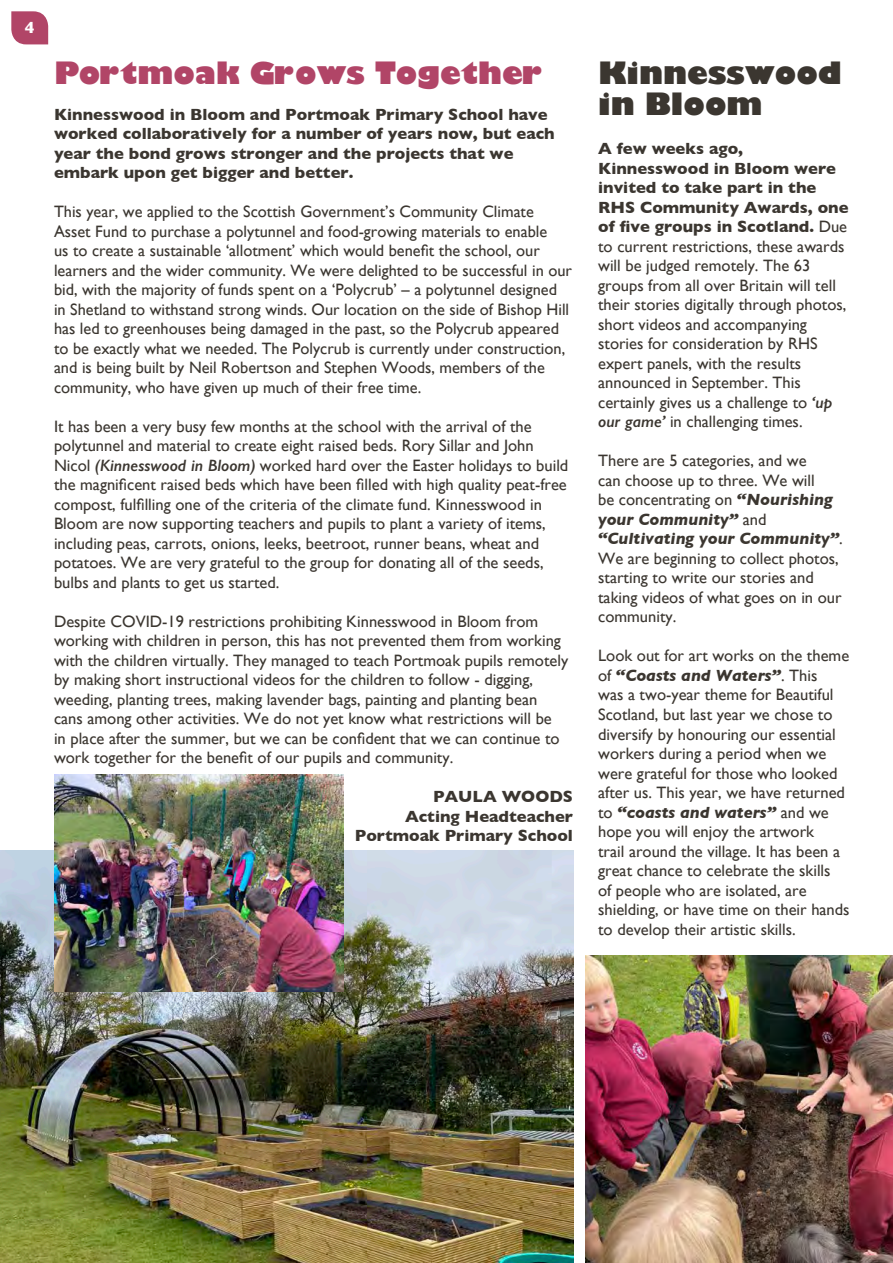
<style>
.page{position:relative;width:893px;height:1263px;background:#fff}
.page>*{position:absolute;margin:0;border:0;box-sizing:border-box;transform-origin:0 0}
.t1{font:800 30px "Gill Sans";color:#b14567}
.t2{font:800 30px/31.5px "Gill Sans";color:#3b3630}
.t3{font:16.5px/19.5px "Gill Sans";color:#3b3630}
.t4{font:700 16.5px/19.5px "Gill Sans";color:#3b3630}
.t5{font:700 16.5px "Gill Sans";color:#fff}
.s1{font-weight:600;font-style:italic}
.s2{font-weight:700}
.s3{font-weight:700;font-style:italic}
</style>
<div class="page">
<img style="left:0;top:850px;width:573px;height:413px">
<svg style="left:11px;top:11px;width:37px;height:33px"></svg>
<img style="left:586px;top:956px;width:307px;height:307px">
<img style="left:54px;top:775px;width:289px;height:216px">
<p class="t5" style="left:25px;top:14px;width:11px">4</p>
<h1 class="t1" style="left:54px;top:49px;width:491px">Portmoak Grows Together</h1>
<p class="t4" style="left:54px;top:104px;width:502px">Kinnesswood in Bloom and Portmoak Primary School have worked collaboratively for a number of years now, but each year the bond grows stronger and the projects that we embark upon get bigger and better.</p>
<p class="t3" style="left:54px;top:202px;width:519px">This year, we applied to the Scottish Government’s Community Climate Asset Fund to purchase a polytunnel and food-growing materials to enable<br>us to create a sustainable ‘allotment’ which would benefit the school, our learners and the wider community. We were delighted to be successful in our bid, with the majority of funds spent on a ‘Polycrub’ – a polytunnel designed in Shetland to withstand strong winds. Our location on the side of Bishop Hill has led to greenhouses being damaged in the past, so the Polycrub appeared to be exactly what we needed. The Polycrub is currently under construction, and is being built by Neil Robertson and Stephen Woods, members of the community, who have given up much of their free time.</p>
<p class="t3" style="left:54px;top:416px;width:516px">It has been a very busy few months at the school with the arrival of the polytunnel and material to create eight raised beds. Rory Sillar and John Nicol <span class="s1">(Kinnesswood in Bloom)</span> worked hard over the Easter holidays to build the magnificent raised beds which have been filled with high quality peat-free compost, fulfilling one of the criteria of the climate fund. Kinnesswood in Bloom are now supporting teachers and pupils to plant a variety of items, including peas, carrots, onions, leeks, beetroot, runner beans, wheat and potatoes. We are very grateful to the group for donating all of the seeds, bulbs and plants to get us started.</p>
<p class="t3" style="left:54px;top:611px;width:516px">Despite COVID-19 restrictions prohibiting Kinnesswood in Bloom from working with children in person, this has not prevented them from working with the children virtually. They managed to teach Portmoak pupils remotely by making short instructional videos for the children to follow - digging, weeding, planting trees, making lavender bags, painting and planting bean cans among other activities. We do not yet know what restrictions will be<br>in place after the summer, but we can be confident that we can continue to work together for the benefit of our pupils and community.</p>
<p class="t4" style="left:355px;top:787px;width:220px;text-align:right">PAULA WOODS<br>Acting Headteacher<br>Portmoak Primary School</p>
<h1 class="t2" style="left:598px;top:57px;width:245px">Kinnesswood in Bloom</h1>
<p class="t3" style="left:598px;top:139px;width:252px"><span class="s2">A few weeks ago,<br>Kinnesswood in Bloom were invited to take part in the<br>RHS Community Awards, one of five groups in Scotland.</span> Due to current restrictions, these awards will be judged remotely. The 63 groups from all over Britain will tell their stories digitally through photos, short videos and accompanying stories for consideration by RHS expert panels, with the results announced in September. This certainly gives us a challenge to <span class="s1">‘up our game’</span> in challenging times.</p>
<p class="t3" style="left:598px;top:451px;width:246px">There are 5 categories, and we<br>can choose up to three. We will<br>be concentrating on <span class="s3">“Nourishing your Community”</span> and <span class="s3">“Cultivating your Community”</span>.<br>We are beginning to collect photos, starting to write our stories and taking videos of what goes on in our community.</p>
<p class="t3" style="left:598px;top:646px;width:253px">Look out for art works on the theme of <span class="s3">“Coasts and Waters”</span>. This<br>was a two-year theme for Beautiful Scotland, but last year we chose to diversify by honouring our essential workers during a period when we were grateful for those who looked after us. This year, we have returned to <span class="s3">“coasts and waters”</span> and we hope you will enjoy the artwork<br>trail around the village. It has been a great chance to celebrate the skills<br>of people who are isolated, are shielding, or have time on their hands to develop their artistic skills.</p>
</div>
